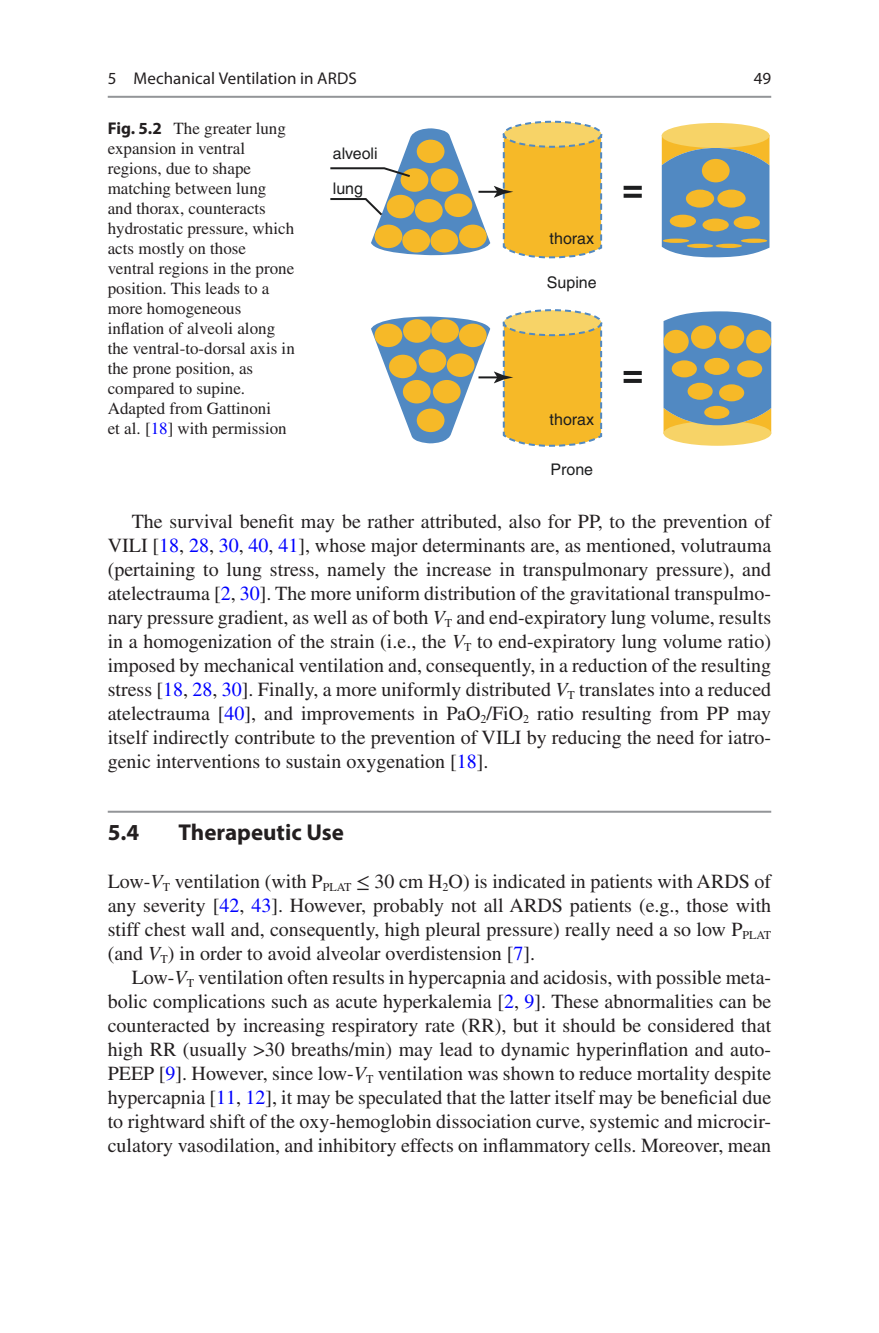
<style>
.page{position:relative;width:879px;height:1333px;background:#fff}
.page>*{position:absolute;margin:0;border:0;box-sizing:border-box;transform-origin:0 0}
.t1{font:700 23px "Myriad Pro";color:#231f20}
.t2{font:20px/24px "Times LT Std";color:#231f20;text-align:justify}
.t3{font:17px/20px "Times LT Std";color:#231f20}
.t4{font:17px "Myriad Pro";letter-spacing:.005em;color:#231f20}
.t5{font:16px/34.6px "Helvetica 2";color:#1d1e1f}
.s1{font-family:"Myriad Pro";font-weight:700}
.s2{color:#00f}
.s3{font-style:italic}
.s4{font-family:"STIX General"}
</style>
<div class="page">
<hr style="left:108px;top:810px;width:663px;height:2px;background:#939598">
<svg style="left:662px;top:137px;width:107px;height:120px;background:#6691b4"></svg>
<div style="left:662px;top:123px;width:107px;height:25px;background:#f7d367;border-radius:50%"></div>
<div style="left:663px;top:421px;width:108px;height:25px;background:#f7d367;border-radius:50%"></div>
<div style="left:504px;top:122px;width:97px;height:25px;background:#f7d367;border-radius:50%"></div>
<div style="left:503px;top:121px;width:99px;height:27px;border:2px dashed #5189c2;border-radius:50%"></div>
<svg style="left:504px;top:310px;width:97px;height:25px"></svg>
<div style="left:503px;top:309px;width:99px;height:27px;border:2px dashed #5189c2;border-radius:50%"></div>
<div style="left:702px;top:159px;width:27px;height:23px;background:#f6b928;border-radius:50%"></div>
<div style="left:717px;top:189px;width:28px;height:18px;background:#f6b928;border-radius:50%"></div>
<div style="left:686px;top:189px;width:28px;height:18px;background:#f6b928;border-radius:50%"></div>
<div style="left:733px;top:216px;width:27px;height:13px;background:#f6b928;border-radius:50%"></div>
<div style="left:702px;top:218px;width:27px;height:13px;background:#f6b928;border-radius:50%"></div>
<div style="left:670px;top:215px;width:26px;height:12px;background:#f6b928;border-radius:50%"></div>
<svg style="left:687px;top:244px;width:26px;height:4px"></svg>
<div style="left:663px;top:238px;width:26px;height:5px;background:#f6b928;border-radius:50%"></div>
<svg style="left:715px;top:244px;width:27px;height:4px"></svg>
<div style="left:741px;top:238px;width:26px;height:5px;background:#f6b928;border-radius:50%"></div>
<svg style="left:663px;top:311px;width:108px;height:123px;background:#7498b1"></svg>
<svg style="left:330px;top:128px;width:273px;height:131px"></svg>
<svg style="left:371px;top:316px;width:232px;height:131px"></svg>
<svg style="left:623px;top:194px;width:19px;height:4px"></svg>
<svg style="left:623px;top:186px;width:19px;height:4px"></svg>
<svg style="left:623px;top:379px;width:19px;height:4px"></svg>
<hr style="left:623px;top:371px;width:19px;height:4px;background:#1d1e1f">
<div style="left:663px;top:330px;width:26px;height:23px;background:#f6b928;border-radius:50%"></div>
<div style="left:691px;top:325px;width:25px;height:24px;background:#f6b928;border-radius:50%"></div>
<div style="left:719px;top:325px;width:25px;height:24px;background:#f6b928;border-radius:50%"></div>
<div style="left:746px;top:330px;width:25px;height:23px;background:#f6b928;border-radius:50%"></div>
<div style="left:737px;top:360px;width:25px;height:17px;background:#f6b928;border-radius:50%"></div>
<div style="left:704px;top:358px;width:25px;height:17px;background:#f6b928;border-radius:50%"></div>
<div style="left:672px;top:360px;width:25px;height:17px;background:#f6b928;border-radius:50%"></div>
<div style="left:687px;top:383px;width:25px;height:17px;background:#f6b928;border-radius:50%"></div>
<div style="left:719px;top:384px;width:25px;height:17px;background:#f6b928;border-radius:50%"></div>
<div style="left:704px;top:406px;width:25px;height:13px;background:#f6b928;border-radius:50%"></div>
<hr style="left:108px;top:96px;width:663px;height:2px;background:#939598">
<p class="t4" style="left:108px;top:68px;width:250px">5 Mechanical Ventilation in ARDS</p>
<p class="t3" style="left:108px;top:118px;width:189px"><span class="s1">Fig. 5.2</span> The greater lung expansion in ventral regions, due to shape matching between lung and thorax, counteracts hydrostatic pressure, which acts mostly on those ventral regions in the prone position. This leads to a more homogeneous inflation of alveoli along the ventral-to-dorsal axis in the prone position, as compared to supine.<br>Adapted from Gattinoni<br>et al. [<span class="s2">18</span>] with permission</p>
<p class="t5" style="left:333px;top:136px;width:46px">alveoli lung</p>
<p class="t5" style="left:549px;top:221px;width:46px">thorax</p>
<p class="t5" style="left:547px;top:265px;width:51px">Supine</p>
<p class="t5" style="left:549px;top:402px;width:46px">thorax</p>
<p class="t5" style="left:550px;top:452px;width:44px">Prone</p>
<p class="t4" style="left:754px;top:68px;width:19px">49</p>
<p class="t2" style="left:108px;top:509px;width:665px;text-indent:24px">The survival benefit may be rather attributed, also for PP, to the prevention of VILI [<span class="s2">18</span>, <span class="s2">28</span>, <span class="s2">30</span>, <span class="s2">40</span>, <span class="s2">41</span>], whose major determinants are, as mentioned, volutrauma (pertaining to lung stress, namely the increase in transpulmonary pressure), and atelectrauma [<span class="s2">2</span>, <span class="s2">30</span>]. The more uniform distribution of the gravitational transpulmo&shy;nary pressure gradient, as well as of both <span class="s3">V</span><sub>T</sub> and end-expiratory lung volume, results in a homogenization of the strain (i.e., the <span class="s3">V</span><sub>T</sub> to end-expiratory lung volume ratio) imposed by mechanical ventilation and, consequently, in a reduction of the resulting stress [<span class="s2">18</span>, <span class="s2">28</span>, <span class="s2">30</span>]. Finally, a more uniformly distributed <span class="s3">V</span><sub>T</sub> translates into a reduced atelectrauma [<span class="s2">40</span>], and improvements in PaO<sub>2</sub>/FiO<sub>2</sub> ratio resulting from PP may itself indirectly contribute to the prevention of VILI by reducing the need for iatro&shy;genic interventions to sustain oxygenation [<span class="s2">18</span>].</p>
<p class="t1" style="left:108px;top:817px;width:33px">5.4</p>
<p class="t1" style="left:179px;top:817px;width:167px">Therapeutic Use</p>
<p class="t2" style="left:108px;top:869px;width:665px">Low-<span class="s3">V</span><sub>T</sub> ventilation (with P<sub>PLAT</sub> <span class="s4">≤</span> 30 cm H<sub>2</sub>O) is indicated in patients with ARDS of any severity [<span class="s2">42</span>, <span class="s2">43</span>]. However, probably not all ARDS patients (e.g., those with stiff chest wall and, consequently, high pleural pressure) really need a so low P<sub>PLAT </sub>(and <span class="s3">V</span><sub>T</sub>) in order to avoid alveolar overdistension [<span class="s2">7</span>].</p>
<p class="t2" style="left:108px;top:965px;width:665px;text-indent:24px">Low-<span class="s3">V</span><sub>T</sub> ventilation often results in hypercapnia and acidosis, with possible meta&shy;bolic complications such as acute hyperkalemia [<span class="s2">2</span>, <span class="s2">9</span>]. These abnormalities can be counteracted by increasing respiratory rate (RR), but it should be considered that high RR (usually &gt;30 breaths/min) may lead to dynamic hyperinflation and auto-PEEP [<span class="s2">9</span>]. However, since low-<span class="s3">V</span><sub>T</sub> ventilation was shown to reduce mortality despite hypercapnia [<span class="s2">11</span>, <span class="s2">12</span>], it may be speculated that the latter itself may be beneficial due to rightward shift of the oxy-hemoglobin dissociation curve, systemic and microcir&shy;culatory vasodilation, and inhibitory effects on inflammatory cells. Moreover, mean</p>
</div>
